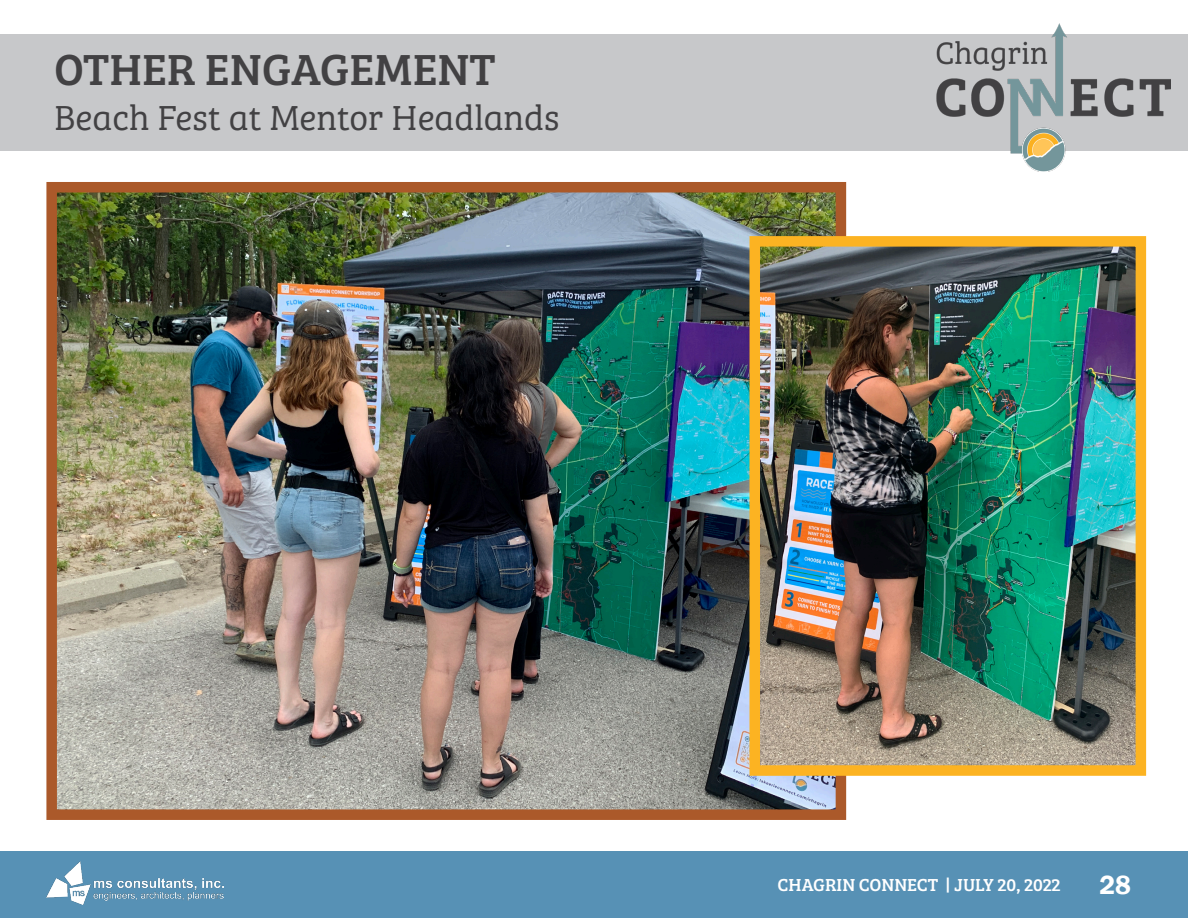
<style>
.page{position:relative;width:1188px;height:918px;background:#fff}
.page>*{position:absolute;margin:0;border:0;box-sizing:border-box;transform-origin:0 0}
.t1{font:45px "Bree Serif";color:#424143}
.t2{font:36px "Bree Serif Lt";color:#424143}
.t3{font:600 27px "Franklin Gothic";color:#fff}
.t4{font:18px "Bree Serif";color:#fff}
</style>
<div class="page">
<div style="left:0;top:851px;width:1188px;height:67px;background:#5791b5"></div>
<div style="left:0;top:35px;width:1188px;height:116px;background:#c7c8ca"></div>
<img style="left:46px;top:861px;width:177px;height:44px">
<img style="left:936px;top:23px;width:234px;height:148px">
<img style="left:57px;top:193px;width:778px;height:616px">
<div style="left:46px;top:182px;width:800px;height:638px;border:10px solid #ab592a"></div>
<img style="left:761px;top:247px;width:374px;height:518px">
<div style="left:750px;top:236px;width:396px;height:540px;border:10px solid #fcb322"></div>
<p class="t1" style="left:54px;top:36px;width:443px">OTHER ENGAGEMENT</p>
<p class="t2" style="left:54px;top:92px;width:507px">Beach Fest at Mentor Headlands</p>
<p class="t4" style="left:778px;top:871px;width:284px">CHAGRIN CONNECT | JULY 20, 2022</p>
<h3 class="t3" style="left:1099px;top:868px;width:33px">28</h3>
</div>
